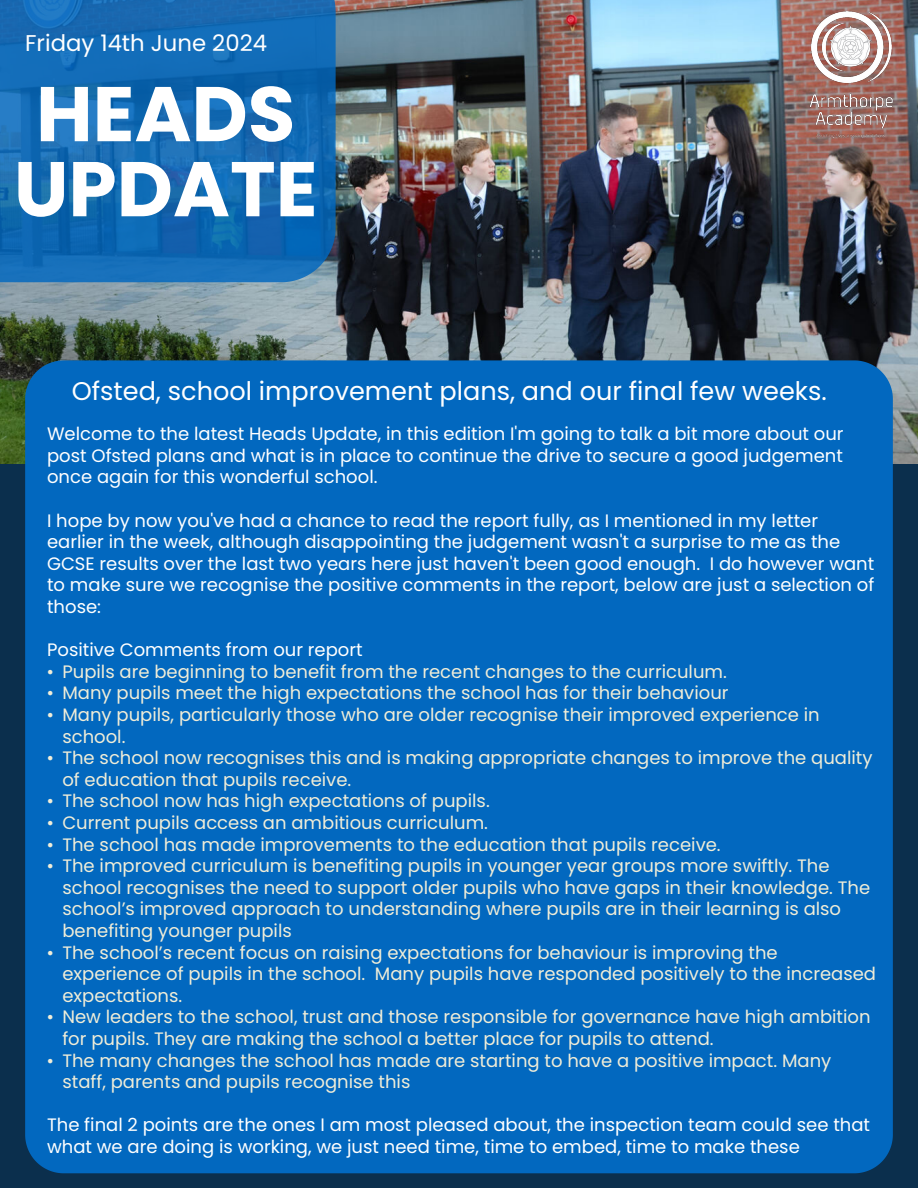
<style>
.page{position:relative;width:918px;height:1188px;background:#0b2f4d}
.page>*{position:absolute;margin:0;border:0;box-sizing:border-box;transform-origin:0 0}
.t1{font:700 77.4px/75px "Poppins";color:#fff}
.t2{font:25.5px "Poppins";color:#fff}
.t3{font:22.8px "Poppins";color:#fff}
.t4{font:18px/21.6px "Poppins";color:#f0edd8}
.t5{font:18px/21.6px "Poppins";color:#fff}
.s1{font-family:"Times New Roman"}
</style>
<div class="page">
<img style="left:0;top:0;width:918px;height:463px">
<svg style="left:0;top:0;width:336px;height:282px;background:#136ab3"></svg>
<div style="left:25px;top:360px;width:868px;height:813px;background:#0268bf"></div>
<img style="left:810px;top:12px;width:83px;height:127px">
<p class="t3" style="left:25px;top:30px;width:243px">Friday 14th June 2024</p>
<h1 class="t1" style="left:14px;top:77px;width:305px">HEADS<br>UPDATE</h1>
<h2 class="t2" style="left:72px;top:376px;width:757px">Ofsted, school improvement plans, and our final few weeks.</h2>
<p class="t5" style="left:47px;top:423px;width:798px;text-align:justify">Welcome to the latest Heads Update, in this edition I'm going to talk a bit more about our post Ofsted plans and what is in place to continue the drive to secure a good judgement once again for this wonderful school.</p>
<p class="t5" style="left:47px;top:510px;width:829px">I hope by now you've had a chance to read the report fully, as I mentioned in my letter earlier in the week, although disappointing the judgement wasn't a surprise to me as the GCSE results over the last two years here just haven't been good enough. I do however want to make sure we recognise the positive comments in the report, below are just a selection of those:</p>
<p class="t5" style="left:47px;top:639px;width:317px">Positive Comments from our report</p>
<p class="t4" style="left:47px;top:661px;width:681px"><span class="s1">•</span> Pupils are beginning to benefit from the recent changes to the curriculum.</p>
<p class="t4" style="left:47px;top:682px;width:683px"><span class="s1">•</span> Many pupils meet the high expectations the school has for their behaviour</p>
<p class="t4" style="left:62px;top:704px;width:759px;text-indent:-15px"><span class="s1">•</span> Many pupils, particularly those who are older recognise their improved experience in school.</p>
<p class="t4" style="left:62px;top:747px;width:812px;text-indent:-15px"><span class="s1">•</span> The school now recognises this and is making appropriate changes to improve the quality of education that pupils receive.</p>
<p class="t4" style="left:47px;top:790px;width:444px"><span class="s1">•</span> The school now has high expectations of pupils.</p>
<p class="t4" style="left:47px;top:812px;width:442px"><span class="s1">•</span> Current pupils access an ambitious curriculum.</p>
<p class="t4" style="left:47px;top:834px;width:675px"><span class="s1">•</span> The school has made improvements to the education that pupils receive.</p>
<p class="t4" style="left:62px;top:855px;width:809px;text-indent:-15px"><span class="s1">•</span> The improved curriculum is benefiting pupils in younger year groups more swiftly. The school recognises the need to support older pupils who have gaps in their knowledge. The school’s improved approach to understanding where pupils are in their learning is also benefiting younger pupils</p>
<p class="t4" style="left:62px;top:942px;width:815px;text-indent:-15px"><span class="s1">•</span> The school’s recent focus on raising expectations for behaviour is improving the experience of pupils in the school. Many pupils have responded positively to the increased expectations.</p>
<p class="t4" style="left:62px;top:1006px;width:810px;text-indent:-15px"><span class="s1">•</span> New leaders to the school, trust and those responsible for governance have high ambition for pupils. They are making the school a better place for pupils to attend.</p>
<p class="t4" style="left:62px;top:1050px;width:770px;text-indent:-15px"><span class="s1">•</span> The many changes the school has made are starting to have a positive impact. Many staff, parents and pupils recognise this</p>
<p class="t5" style="left:47px;top:1114px;width:825px">The final 2 points are the ones I am most pleased about, the inspection team could see that what we are doing is working, we just need time, time to embed, time to make these</p>
</div>
